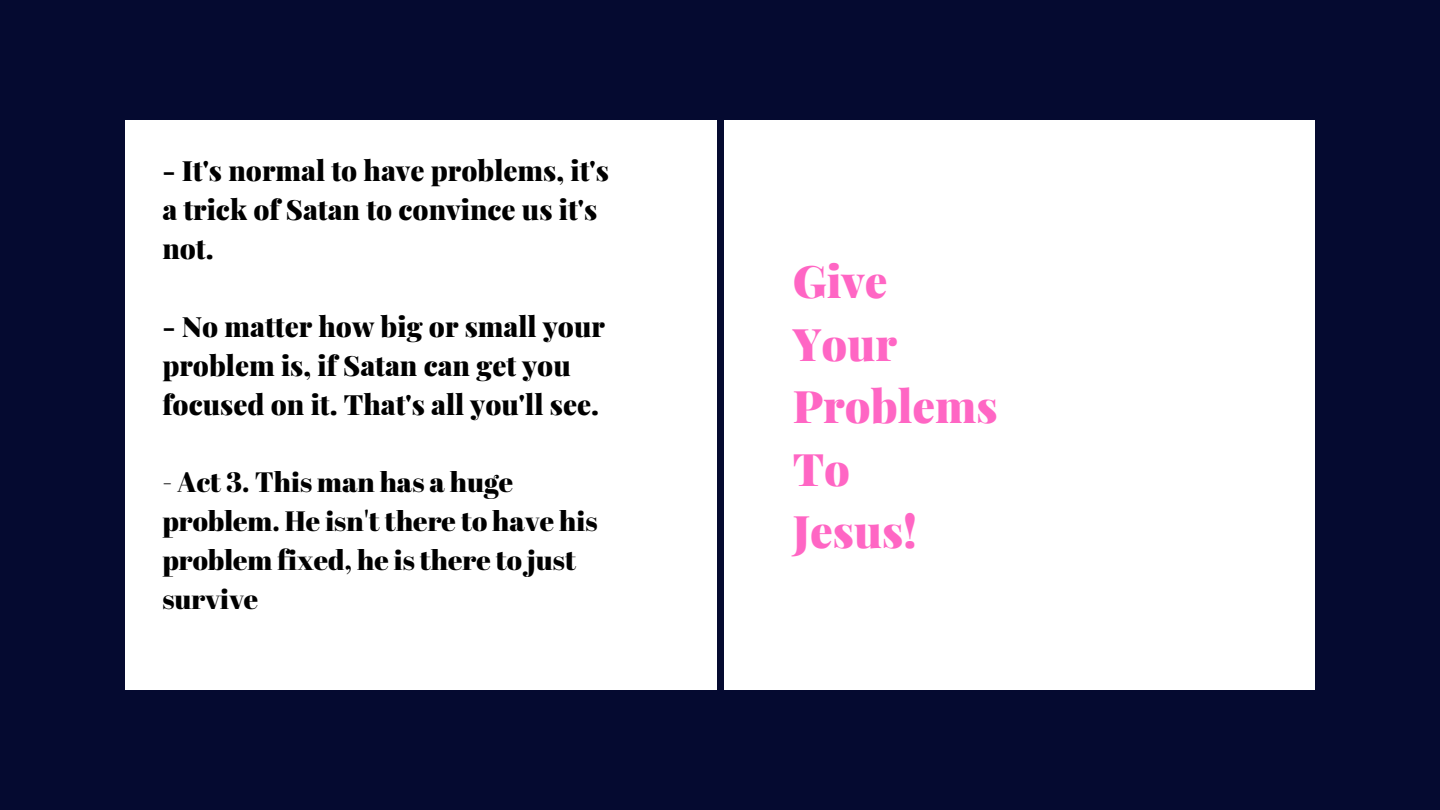
<style>
.page{position:relative;width:1440px;height:810px;background:#050a30}
.page>*{position:absolute;margin:0;border:0;box-sizing:border-box;transform-origin:0 0}
.t1{font:900 45px/62.4px "Playfair Display";color:#ff66c4}
.t2{font:900 28px/39px "Playfair Display";color:#000}
.t3{font:28px/39px "Abril Fatface";color:#000}
</style>
<div class="page">
<div style="left:125px;top:120px;width:592px;height:570px;background:#fff"></div>
<div style="left:724px;top:120px;width:591px;height:570px;background:#fff"></div>
<p class="t2" style="left:162px;top:150px;width:448px">- It's normal to have problems, it's a trick of Satan to convince us it's not.</p>
<p class="t2" style="left:162px;top:306px;width:444px">- No matter how big or small your problem is, if Satan can get you focused on it. That's all you'll see.</p>
<p class="t3" style="left:162px;top:462px;width:437px">- Act 3. This man has a huge problem. He isn't there to have his problem fixed, he is there to just survive</p>
<h1 class="t1" style="left:793px;top:249px;width:206px">Give<br>Your<br>Problems<br>To<br>Jesus!</h1>
</div>
